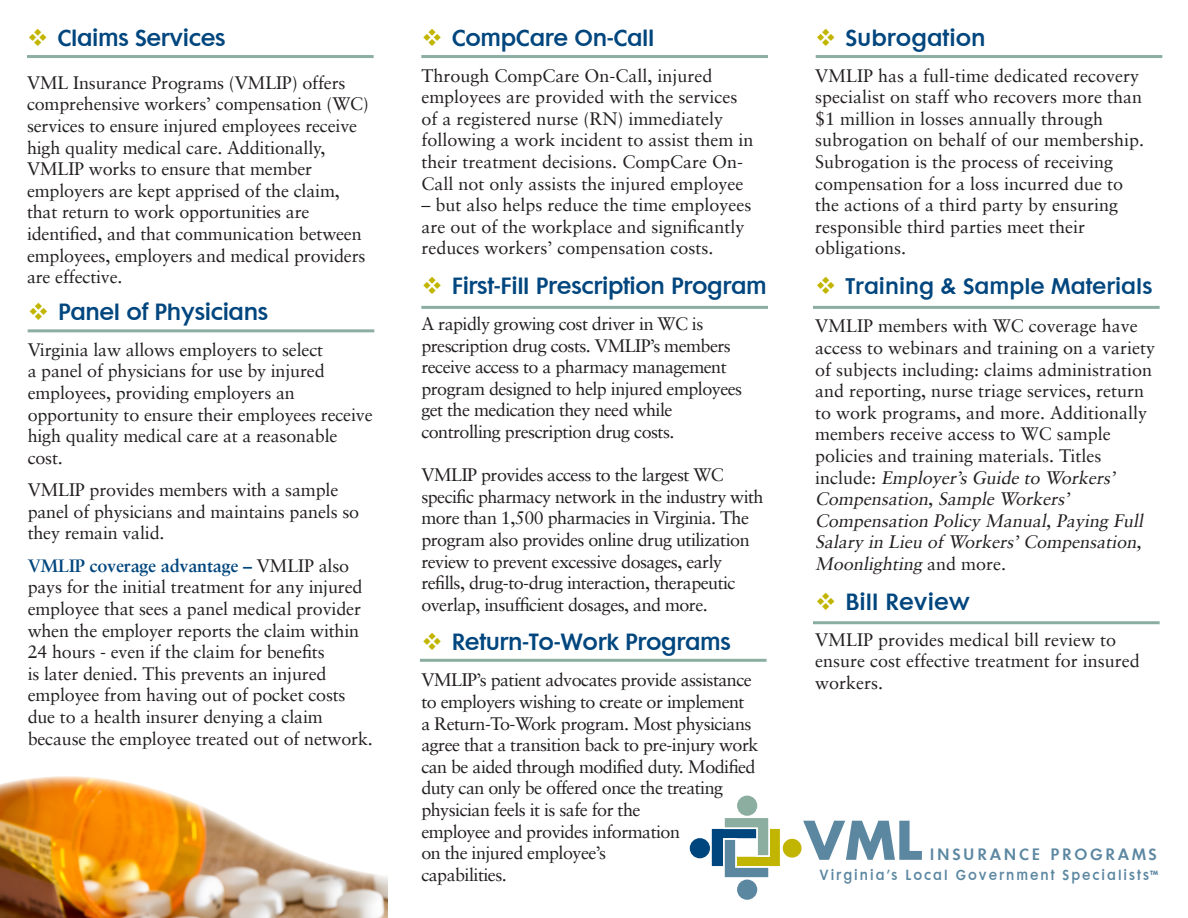
<style>
.page{position:relative;width:1188px;height:918px;background:#fff}
.page>*{position:absolute;margin:0;border:0;box-sizing:border-box;transform-origin:0 0}
.t1{font:700 51.15px "Futura Maxi";color:#5c87a1}
.t2{font:21px "Futura Maxi Demi";letter-spacing:-.02em;color:#00467e}
.t3{font:21px "Futura Maxi Demi";color:#00467e}
.t4{font:20.25px "Futura Maxi Demi";color:#00467e}
.t5{font:18px/21.6px "Sabon LT";letter-spacing:-.01em;color:#231f20}
.t6{font:18px/21.6px "Sabon LT";letter-spacing:-.03em;color:#231f20}
.t7{font:italic 18px "Sabon LT";color:#231f20}
.t8{font:700 18px "Sabon LT";letter-spacing:-.01em;color:#00467e}
.t9{font:14.7px "Futura Maxi Demi";letter-spacing:.18em;color:#5c87a1}
.t10{font:13.2px "Futura Maxi Demi";letter-spacing:.165em;color:#5c87a1;scale:.91 1}
.s1{color:#c2b501}
.s2{font-weight:400;color:#231f20}
.s3{font-style:normal}
.s4{font-size:12px}
</style>
<div class="page">
<img style="left:0;top:776px;width:388px;height:142px">
<svg style="left:709px;top:815px;width:74px;height:65px"></svg>
<div style="left:783px;top:839px;width:19px;height:19px;background:#c2b501;border-radius:50%"></div>
<div style="left:738px;top:880px;width:18px;height:19px;background:#5c87a1;border-radius:50%"></div>
<div style="left:737px;top:880px;width:20px;height:20px;border:2px solid #5c87a1;border-radius:50%"></div>
<div style="left:738px;top:796px;width:18px;height:19px;background:#8baea1;border-radius:50%"></div>
<div style="left:737px;top:796px;width:20px;height:20px;border:2px solid #8baea1;border-radius:50%"></div>
<div style="left:691px;top:839px;width:18px;height:19px;background:#00467e;border-radius:50%"></div>
<div style="left:690px;top:838px;width:20px;height:20px;border:2px solid #00467e;border-radius:50%"></div>
<hr style="left:27px;top:55px;width:347px;height:3px;background:#8baea1">
<hr style="left:421px;top:55px;width:347px;height:3px;background:#8baea1">
<hr style="left:421px;top:306px;width:347px;height:3px;background:#8baea1">
<hr style="left:816px;top:55px;width:346px;height:3px;background:#8baea1">
<hr style="left:28px;top:329px;width:346px;height:3px;background:#8baea1">
<hr style="left:420px;top:659px;width:347px;height:3px;background:#8baea1">
<hr style="left:813px;top:306px;width:347px;height:3px;background:#8baea1">
<hr style="left:813px;top:621px;width:347px;height:3px;background:#8baea1">
<p class="t2" style="left:27px;top:24px;width:200px"><span class="s1">❖</span> Claims Services</p>
<p class="t5" style="left:27px;top:71px;width:320px">VML Insurance Programs (VMLIP) offers</p>
<p class="t5" style="left:27px;top:93px;width:343px">comprehensive workers’ compensation (WC)</p>
<p class="t5" style="left:27px;top:115px;width:332px">services to ensure injured employees receive</p>
<p class="t5" style="left:27px;top:136px;width:300px">high quality medical care. Additionally,</p>
<p class="t5" style="left:27px;top:158px;width:287px">VMLIP works to ensure that member</p>
<p class="t5" style="left:27px;top:179px;width:340px">employers are kept apprised of the claim, that return to work opportunities are identified, and that communication between employees, employers and medical providers are effective.</p>
<p class="t2" style="left:28px;top:298px;width:242px"><span class="s1">❖</span> Panel of Physicians</p>
<p class="t5" style="left:28px;top:339px;width:347px">Virginia law allows employers to select<br>a panel of physicians for use by injured employees, providing employers an opportunity to ensure their employees receive high quality medical care at a reasonable cost.</p>
<p class="t5" style="left:28px;top:479px;width:312px">VMLIP provides members with a sample</p>
<p class="t5" style="left:28px;top:501px;width:333px">panel of physicians and maintains panels so</p>
<p class="t5" style="left:28px;top:522px;width:138px">they remain valid.</p>
<p class="t8" style="left:28px;top:554px;width:323px">VMLIP coverage advantage – <span class="s2">VMLIP also</span></p>
<p class="t5" style="left:28px;top:576px;width:336px">pays for the initial treatment for any injured</p>
<p class="t5" style="left:28px;top:598px;width:335px">employee that sees a panel medical provider</p>
<p class="t5" style="left:28px;top:619px;width:333px">when the employer reports the claim within</p>
<p class="t5" style="left:28px;top:641px;width:299px">24 hours - even if the claim for benefits</p>
<p class="t5" style="left:28px;top:663px;width:300px">is later denied. This prevents an injured</p>
<p class="t5" style="left:28px;top:684px;width:319px">employee from having out of pocket costs due to a health insurer denying a claim</p>
<p class="t5" style="left:28px;top:727px;width:347px">because the employee treated out of network.</p>
<p class="t2" style="left:421px;top:24px;width:235px"><span class="s1">❖</span> CompCare On-Call</p>
<p class="t5" style="left:421px;top:64px;width:334px">Through CompCare On-Call, injured employees are provided with the services of a registered nurse (RN) immediately following a work incident to assist them in their treatment decisions. CompCare On-Call not only assists the injured employee</p>
<p class="t5" style="left:421px;top:194px;width:331px">– but also helps reduce the time employees are out of the workplace and significantly reduces workers’ compensation costs.</p>
<p class="t2" style="left:421px;top:272px;width:347px"><span class="s1">❖</span> First-Fill Prescription Program</p>
<p class="t6" style="left:421px;top:313px;width:284px">A rapidly growing cost driver in WC is</p>
<p class="t6" style="left:421px;top:334px;width:311px">prescription drug costs. VMLIP’s members</p>
<p class="t6" style="left:421px;top:356px;width:307px">receive access to a pharmacy management</p>
<p class="t6" style="left:421px;top:377px;width:322px">program designed to help injured employees</p>
<p class="t6" style="left:421px;top:399px;width:253px">get the medication they need while</p>
<p class="t6" style="left:421px;top:421px;width:255px">controlling prescription drug costs.</p>
<p class="t6" style="left:421px;top:464px;width:344px">VMLIP provides access to the largest WC specific pharmacy network in the industry with more than 1,500 pharmacies in Virginia. The program also provides online drug utilization review to prevent excessive dosages, early refills, drug-to-drug interaction, therapeutic overlap, insufficient dosages, and more.</p>
<p class="t2" style="left:421px;top:628px;width:311px"><span class="s1">❖</span> Return-To-Work Programs</p>
<p class="t6" style="left:421px;top:669px;width:339px">VMLIP’s patient advocates provide assistance to employers wishing to create or implement<br>a Return-To-Work program. Most physicians agree that a transition back to pre-injury work can be aided through modified duty. Modified duty can only be offered once the treating physician feels it is safe for the<br>employee and provides information<br>on the injured employee’s<br>capabilities.</p>
<p class="t3" style="left:815px;top:24px;width:172px"><span class="s1">❖</span> Subrogation</p>
<p class="t5" style="left:815px;top:64px;width:331px">VMLIP has a full-time dedicated recovery specialist on staff who recovers more than $1 million in losses annually through subrogation on behalf of our membership.<br>Subrogation is the process of receiving compensation for a loss incurred due to the actions of a third party by ensuring responsible third parties meet their obligations.</p>
<p class="t4" style="left:815px;top:273px;width:339px"><span class="s1">❖</span> Training &amp; Sample Materials</p>
<p class="t5" style="left:815px;top:315px;width:324px">VMLIP members with WC coverage have</p>
<p class="t5" style="left:815px;top:337px;width:342px">access to webinars and training on a variety of subjects including: claims administration</p>
<p class="t5" style="left:815px;top:380px;width:331px">and reporting, nurse triage services, return</p>
<p class="t5" style="left:815px;top:401px;width:334px">to work programs, and more. Additionally</p>
<p class="t5" style="left:815px;top:423px;width:297px">members receive access to WC sample</p>
<p class="t5" style="left:815px;top:445px;width:288px">policies and training materials. Titles</p>
<p class="t7" style="left:815px;top:467px;width:305px"><span class="s3">i n c l u d e :</span> Employer’s Guide to Workers’</p>
<p class="t7" style="left:815px;top:488px;width:260px">Compensation, Sample Workers’</p>
<p class="t7" style="left:815px;top:510px;width:333px">Compensation Policy Manual, Paying Full</p>
<p class="t7" style="left:815px;top:531px;width:332px">Salary in Lieu of Workers’ Compensation,</p>
<p class="t7" style="left:815px;top:553px;width:193px">Moonlighting <span class="s3">a n d m o r e .</span></p>
<p class="t3" style="left:815px;top:588px;width:157px"><span class="s1">❖</span> Bill Review</p>
<p class="t5" style="left:815px;top:628px;width:326px">VMLIP provides medical bill review to ensure cost effective treatment for insured workers.</p>
<p class="t1" style="left:802px;top:803px;width:123px">VML</p>
<p class="t9" style="left:930px;top:844px;width:229px">INSURANCE PROGRAMS</p>
<p class="t10" style="left:820px;top:866px;width:374px">Virginia’s Local Government Specialists<span class="s4">™</span></p>
</div>
